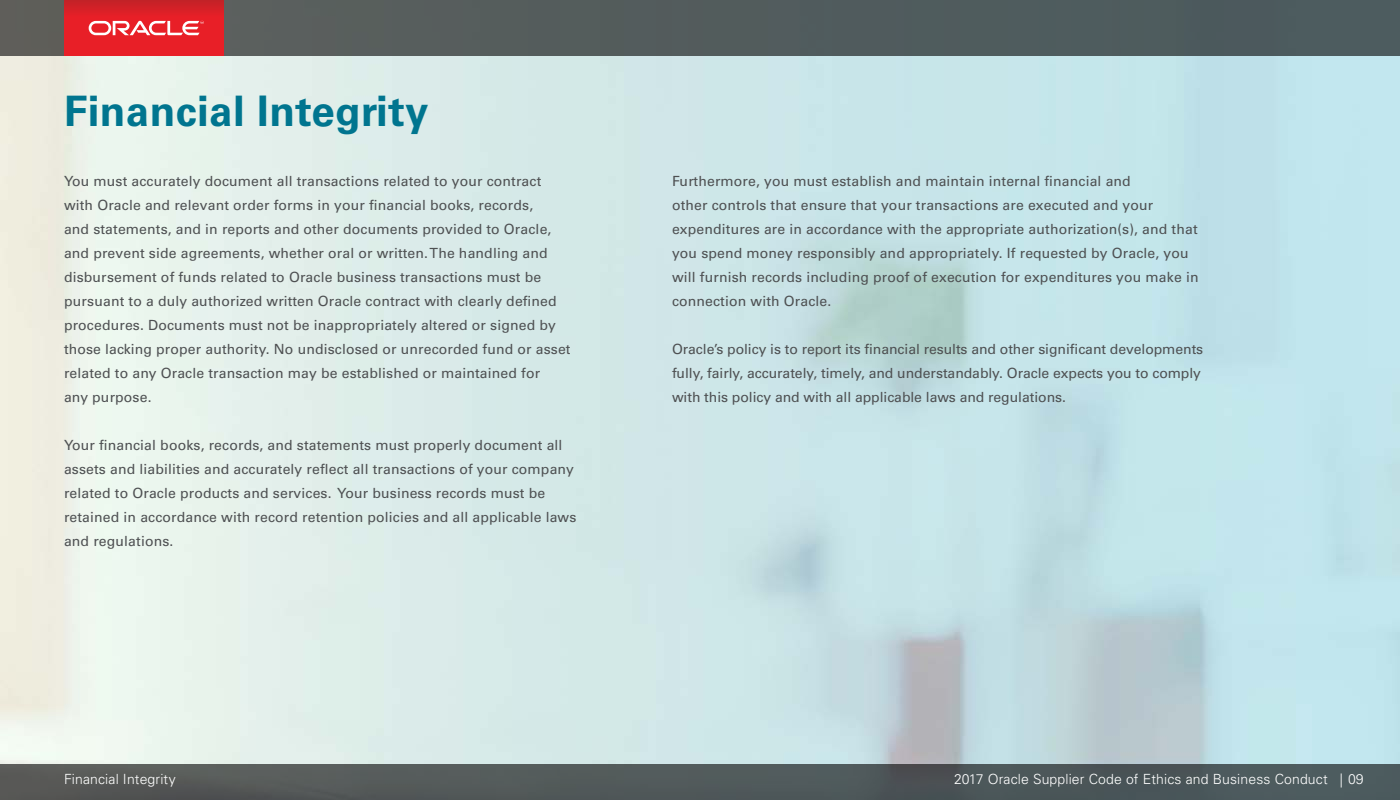
<style>
.page{position:relative;width:1400px;height:800px;background:#fff}
.page>*{position:absolute;margin:0;border:0;box-sizing:border-box;transform-origin:0 0}
.t1{font:700 42px "Univers LT Std";letter-spacing:.01em;color:#00758f}
.t2{font:14px/24px "Univers LT Std";letter-spacing:.01em;color:#4e5052}
.t3{font:300 14px "Univers LT Std";letter-spacing:.01em;color:#fff}
</style>
<div class="page">
<div style="left:0;top:764px;width:1400px;height:36px;background:#50595a"></div>
<div style="left:0;top:0;width:1400px;height:56px;background:#525c5d"></div>
<svg style="left:64px;top:0;width:160px;height:56px;background:#e02027"></svg>
<svg style="left:89px;top:21px;width:115px;height:14px;background:#f1787d"></svg>
<h1 class="t1" style="left:64px;top:87px;width:366px">Financial Integrity</h1>
<p class="t2" style="left:64px;top:169px;width:508px">You must accurately document all transactions related to your contract with Oracle and relevant order forms in your financial books, records,<br>and statements, and in reports and other documents provided to Oracle, and prevent side agreements, whether oral or written. The handling and disbursement of funds related to Oracle business transactions must be pursuant to a duly authorized written Oracle contract with clearly defined procedures. Documents must not be inappropriately altered or signed by those lacking proper authority. No undisclosed or unrecorded fund or asset related to any Oracle transaction may be established or maintained for<br>any purpose.</p>
<p class="t2" style="left:64px;top:433px;width:514px">Your financial books, records, and statements must properly document all assets and liabilities and accurately reflect all transactions of your company related to Oracle products and services. Your business records must be retained in accordance with record retention policies and all applicable laws and regulations.</p>
<p class="t2" style="left:672px;top:169px;width:528px">Furthermore, you must establish and maintain internal financial and<br>other controls that ensure that your transactions are executed and your expenditures are in accordance with the appropriate authorization(s), and that you spend money responsibly and appropriately. If requested by Oracle, you will furnish records including proof of execution for expenditures you make in connection with Oracle.</p>
<p class="t2" style="left:672px;top:337px;width:533px">Oracle’s policy is to report its financial results and other significant developments fully, fairly, accurately, timely, and understandably. Oracle expects you to comply with this policy and with all applicable laws and regulations.</p>
<p class="t3" style="left:64px;top:771px;width:113px">Financial Integrity</p>
<p class="t3" style="left:954px;top:771px;width:411px">2017 Oracle Supplier Code of Ethics and Business Conduct | 09</p>
</div>
